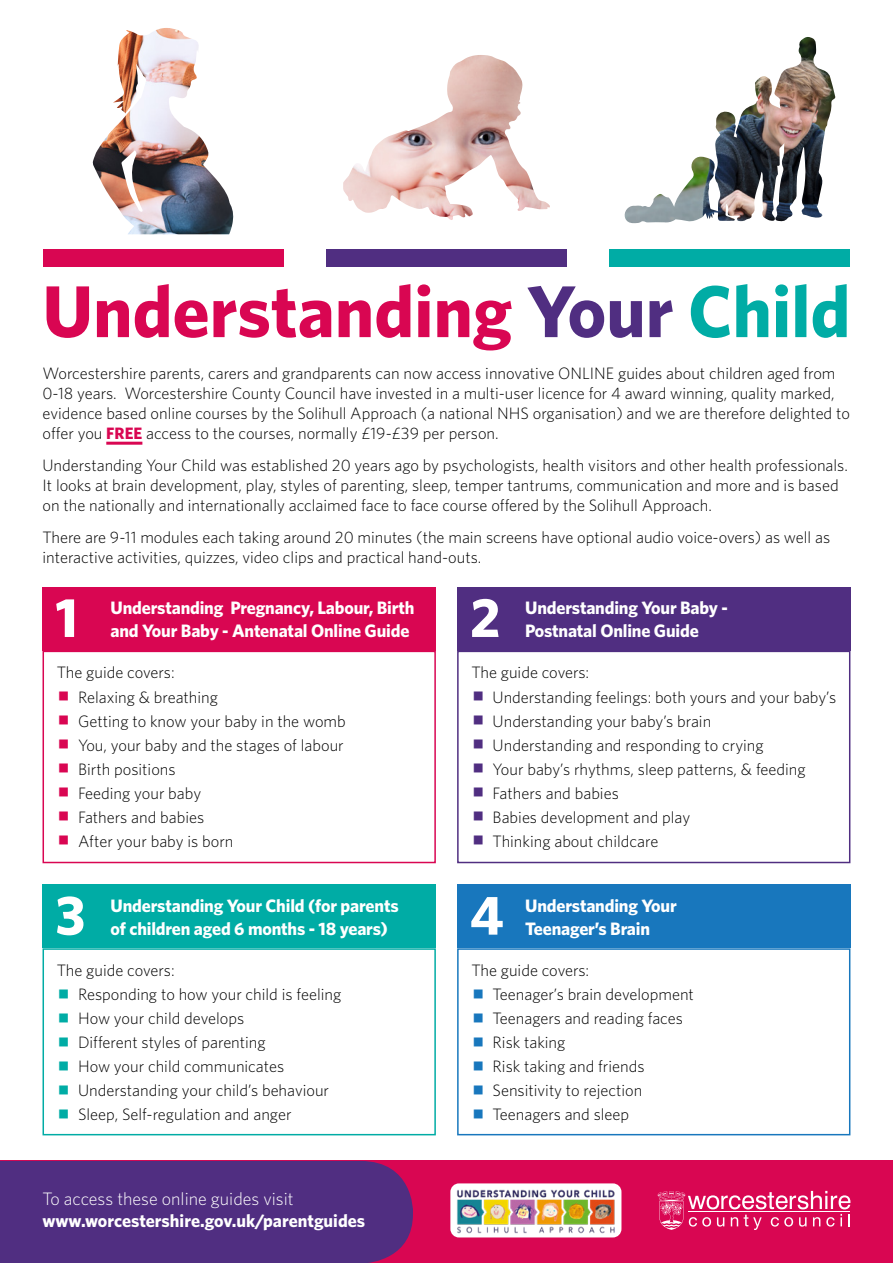
<style>
.page{position:relative;width:893px;height:1263px;background:#fff}
.page>*{position:absolute;margin:0;border:0;box-sizing:border-box;transform-origin:0 0}
.t1{font:700 73.5px "Whitney HTF";color:#d90652}
.Box_Text{font:700 55.5px "Whitney HTF";color:#fff}
.Box_Text-2{font:700 18px "Whitney HTF";letter-spacing:-.01em;color:#fff}
.Normal_Text{font:700 18px/21.6px "Whitney HTF";color:#fff}
.Normal_Text-2{font:300 16.5px/19.8px "Whitney HTF";color:#000}
.s1{color:#502e81}
.s2{color:#00aca5}
.s3{font-weight:700;color:#d90652}
.s4{font-weight:300}
</style>
<div class="page">
<img style="left:93px;top:28px;width:141px;height:206px">
<img style="left:343px;top:55px;width:132px;height:165px">
<img style="left:624px;top:38px;width:180px;height:185px">
<div style="left:43px;top:249px;width:240px;height:18px;background:#d90652"></div>
<div style="left:326px;top:249px;width:241px;height:18px;background:#502e81"></div>
<div style="left:609px;top:249px;width:241px;height:18px;background:#00aca5"></div>
<hr style="left:106px;top:442px;width:36px;height:3px;background:#d90652">
<div style="left:0;top:1161px;width:893px;height:102px;background:#d90652"></div>
<div style="left:0;top:1161px;width:413px;height:102px;background:#502e81"></div>
<svg style="left:657px;top:1191px;width:193px;height:39px"></svg>
<div style="left:450px;top:1183px;width:171px;height:54px;background:#fff;border-radius:9px"></div>
<img style="left:457px;top:1189px;width:158px;height:44px">
<div style="left:43px;top:587px;width:393px;height:64px;background:#d90652"></div>
<div style="left:457px;top:587px;width:393px;height:64px;background:#502e81"></div>
<div style="left:43px;top:884px;width:393px;height:64px;background:#00aca5"></div>
<div style="left:43px;top:651px;width:393px;height:212px;border:2px solid #d90652"></div>
<div style="left:457px;top:651px;width:393px;height:212px;border:2px solid #502e81"></div>
<div style="left:43px;top:948px;width:393px;height:187px;border:2px solid #00aca5"></div>
<div style="left:457px;top:884px;width:393px;height:64px;background:#1877bd"></div>
<div style="left:457px;top:948px;width:393px;height:187px;border:2px solid #1877bd"></div>
<p class="t1" style="left:43px;top:267px;width:809px">Understanding <span class="s1">Your</span> <span class="s2">Child</span></p>
<p class="Normal_Text-2" style="left:43px;top:363px;width:809px">Worcestershire parents, carers and grandparents can now access innovative ONLINE guides about children aged from 0-18 years. Worcestershire County Council have invested in a multi-user licence for 4 award winning, quality marked, evidence based online courses by the Solihull Approach (a national NHS organisation) and we are therefore delighted to offer you <span class="s3">FREE</span> access to the courses, normally £19-£39 per person.</p>
<p class="Normal_Text-2" style="left:43px;top:455px;width:807px">Understanding Your Child was established 20 years ago by psychologists, health visitors and other health professionals.<br>It looks at brain development, play, styles of parenting, sleep, temper tantrums, communication and more and is based on the nationally and internationally acclaimed face to face course offered by the Solihull Approach.</p>
<p class="Normal_Text-2" style="left:43px;top:527px;width:789px">There are 9-11 modules each taking around 20 minutes (the main screens have optional audio voice-overs) as well as interactive activities, quizzes, video clips and practical hand-outs.</p>
<p class="Box_Text" style="left:55px;top:584px;width:24px">1</p>
<p class="Box_Text-2" style="left:111px;top:597px;width:305px">Understanding Pregnancy, Labour, Birth</p>
<p class="Box_Text-2" style="left:111px;top:620px;width:300px">and Your Baby - Antenatal Online Guide</p>
<p class="Box_Text" style="left:470px;top:584px;width:32px">2</p>
<p class="Box_Text-2" style="left:525px;top:597px;width:204px">Understanding Your Baby -</p>
<p class="Box_Text-2" style="left:525px;top:620px;width:175px">Postnatal Online Guide</p>
<p class="Normal_Text-2" style="left:57px;top:662px;width:119px">The guide covers:</p>
<p class="Normal_Text-2" style="left:78px;top:687px;width:142px">Relaxing &amp; breathing</p>
<p class="Normal_Text-2" style="left:78px;top:711px;width:269px">Getting to know your baby in the womb</p>
<p class="Normal_Text-2" style="left:78px;top:735px;width:267px">You, your baby and the stages of labour</p>
<p class="Normal_Text-2" style="left:78px;top:759px;width:99px">Birth positions</p>
<p class="Normal_Text-2" style="left:78px;top:783px;width:125px">Feeding your baby</p>
<p class="Normal_Text-2" style="left:78px;top:807px;width:128px">Fathers and babies</p>
<p class="Normal_Text-2" style="left:78px;top:831px;width:157px">After your baby is born</p>
<p class="Normal_Text-2" style="left:471px;top:662px;width:119px">The guide covers:</p>
<p class="Normal_Text-2" style="left:493px;top:687px;width:345px">Understanding feelings: both yours and your baby’s</p>
<p class="Normal_Text-2" style="left:493px;top:711px;width:220px">Understanding your baby’s brain</p>
<p class="Normal_Text-2" style="left:493px;top:735px;width:273px">Understanding and responding to crying</p>
<p class="Normal_Text-2" style="left:493px;top:759px;width:315px">Your baby’s rhythms, sleep patterns, &amp; feeding</p>
<p class="Normal_Text-2" style="left:493px;top:783px;width:128px">Fathers and babies</p>
<p class="Normal_Text-2" style="left:493px;top:807px;width:199px">Babies development and play</p>
<p class="Normal_Text-2" style="left:493px;top:831px;width:167px">Thinking about childcare</p>
<p class="Box_Text" style="left:55px;top:882px;width:32px">3</p>
<p class="Box_Text-2" style="left:111px;top:895px;width:290px">Understanding Your Child (for parents</p>
<p class="Box_Text-2" style="left:111px;top:917px;width:279px">of children aged 6 months - 18 years)</p>
<p class="Normal_Text-2" style="left:57px;top:960px;width:119px">The guide covers:</p>
<p class="Normal_Text-2" style="left:78px;top:984px;width:265px">Responding to how your child is feeling</p>
<p class="Normal_Text-2" style="left:78px;top:1008px;width:168px">How your child develops</p>
<p class="Normal_Text-2" style="left:78px;top:1032px;width:189px">Different styles of parenting</p>
<p class="Normal_Text-2" style="left:78px;top:1056px;width:208px">How your child communicates</p>
<p class="Normal_Text-2" style="left:78px;top:1080px;width:253px">Understanding your child’s behaviour</p>
<p class="Normal_Text-2" style="left:78px;top:1104px;width:215px">Sleep, Self-regulation and anger</p>
<p class="Box_Text" style="left:470px;top:882px;width:35px">4</p>
<p class="Box_Text-2" style="left:525px;top:895px;width:153px">Understanding Your</p>
<p class="Box_Text-2" style="left:525px;top:917px;width:126px">Teenager’s Brain</p>
<p class="Normal_Text-2" style="left:471px;top:960px;width:119px">The guide covers:</p>
<p class="Normal_Text-2" style="left:493px;top:984px;width:203px">Teenager’s brain development</p>
<p class="Normal_Text-2" style="left:493px;top:1008px;width:192px">Teenagers and reading faces</p>
<p class="Normal_Text-2" style="left:493px;top:1032px;width:74px">Risk taking</p>
<p class="Normal_Text-2" style="left:493px;top:1056px;width:153px">Risk taking and friends</p>
<p class="Normal_Text-2" style="left:493px;top:1080px;width:151px">Sensitivity to rejection</p>
<p class="Normal_Text-2" style="left:493px;top:1104px;width:138px">Teenagers and sleep</p>
<p class="Normal_Text" style="left:43px;top:1188px;width:324px"><span class="s4">To access these online guides visit </span>www.worcestershire.gov.uk/parentguides</p>
</div>
